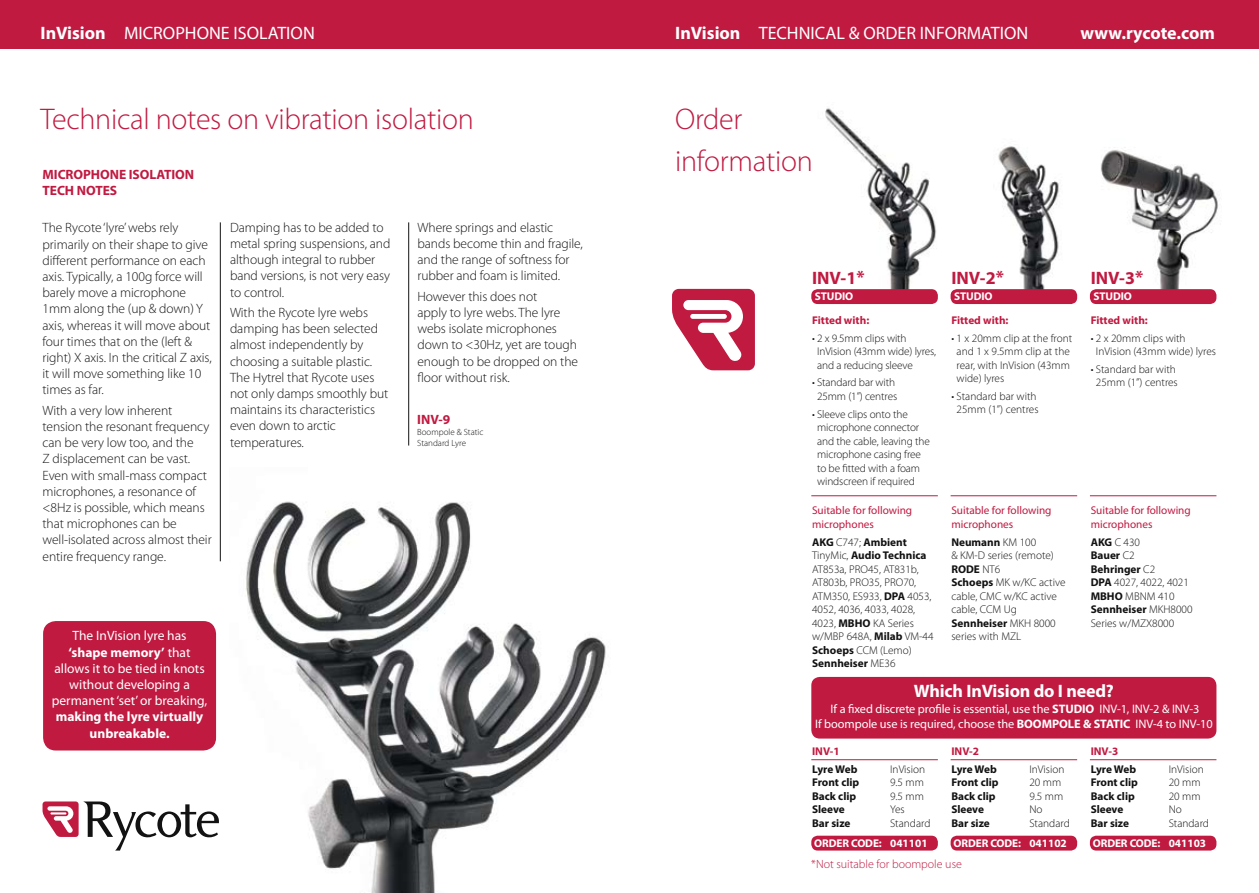
<style>
.page{position:relative;width:1259px;height:893px;background:#fff}
.page>*{position:absolute;margin:0;border:0;box-sizing:border-box;transform-origin:0 0}
.t1{font:300 30px/42px "Myriad Pro";letter-spacing:-.01em;color:#c01a41}
.t2{font:18px "Myriad Pro";color:#fff}
.t3{font:700 18px "Myriad Pro";letter-spacing:-.01em;color:#fff}
.t4{font:700 18px "Myriad Pro";color:#c01a41}
.t5{font:300 13.5px/16.2px "Myriad Pro";letter-spacing:-.005em;color:#121212}
.t6{font:13.5px/16.2px "Myriad Pro";color:#fff;text-align:center}
.t7{font:700 13.5px/16.2px "Myriad Pro";color:#fff;text-align:center}
.t8{font:700 13.5px/16.5px "Myriad Pro";letter-spacing:-.005em;color:#c01a41}
.t9{font:12.3px/14.7px "Myriad Pro";letter-spacing:-.005em;color:#fff;text-align:center}
.t10{font:300 12px "Myriad Pro";color:#c01a41}
.t11{font:300 11.25px/13.5px "Myriad Pro";color:#121212}
.t12{font:700 11.25px "Myriad Pro";color:#121212}
.t13{font:11.25px/13.5px "Myriad Pro";color:#c01a41}
.t14{font:700 11.25px "Myriad Pro";letter-spacing:-.01em;color:#fff}
.t15{font:700 11.25px "Myriad Pro";color:#c01a41}
.t16{font:300 9px/10.8px "Myriad Pro";color:#121212}
.s1{font-weight:700}
</style>
<div class="page">
<img style="left:245px;top:501px;width:361px;height:392px">
<div style="left:0;top:0;width:1259px;height:49px;background:#c01a41"></div>
<div style="left:811px;top:836px;width:127px;height:15px;background:#c01a41;border-radius:6px"></div>
<div style="left:950px;top:836px;width:127px;height:15px;background:#c01a41;border-radius:6px"></div>
<div style="left:1090px;top:836px;width:126px;height:15px;background:#c01a41;border-radius:6px"></div>
<img style="left:1091px;top:147px;width:127px;height:144px">
<img style="left:998px;top:146px;width:78px;height:145px">
<img style="left:825px;top:108px;width:112px;height:182px">
<hr style="left:811px;top:495px;width:127px;height:1px;background:#c01a41">
<hr style="left:950px;top:495px;width:127px;height:1px;background:#c01a41">
<hr style="left:1090px;top:495px;width:126px;height:1px;background:#c01a41">
<div style="left:811px;top:289px;width:127px;height:15px;background:#c01a41;border-radius:6px"></div>
<div style="left:950px;top:289px;width:127px;height:15px;background:#c01a41;border-radius:6px"></div>
<div style="left:1090px;top:289px;width:126px;height:15px;background:#c01a41;border-radius:6px"></div>
<hr style="left:811px;top:759px;width:127px;height:1px;background:#c01a41">
<hr style="left:950px;top:759px;width:127px;height:1px;background:#c01a41">
<hr style="left:1090px;top:759px;width:126px;height:1px;background:#c01a41">
<svg style="left:43px;top:801px;width:176px;height:50px"></svg>
<div style="left:43px;top:621px;width:173px;height:129px;background:#c01a41;border-radius:13px"></div>
<hr style="left:220px;top:222px;width:1px;height:339px;background:#121212">
<hr style="left:408px;top:222px;width:1px;height:224px;background:#121212">
<div style="left:811px;top:677px;width:405px;height:62px;background:#c01a41;border-radius:9px"></div>
<svg style="left:672px;top:289px;width:83px;height:81px"></svg>
<div style="left:690px;top:314px;width:37px;height:5px;background:#fff;border-radius:2px"></div>
<h2 class="t2" style="left:40px;top:21px;width:276px"><span class="s1">InVision</span> MICROPHONE ISOLATION</h2>
<h1 class="t1" style="left:40px;top:98px;width:435px">Technical notes on vibration isolation</h1>
<p class="t8" style="left:43px;top:166px;width:153px">MICROPHONE ISOLATION<br>TECH NOTES</p>
<p class="t5" style="left:43px;top:220px;width:171px">The Rycote ‘lyre’ webs rely primarily on their shape to give different performance on each axis. Typically, a 100g force will barely move a microphone<br>1mm along the (up &amp; down) Y axis, whereas it will move about four times that on the (left &amp; right) X axis. In the critical Z axis, it will move something like 10 times as far.</p>
<p class="t5" style="left:43px;top:402px;width:171px">With a very low inherent tension the resonant frequency can be very low too, and the<br>Z displacement can be vast.<br>Even with small-mass compact microphones, a resonance of &lt;8Hz is possible, which means that microphones can be well-isolated across almost their entire frequency range.</p>
<p class="t5" style="left:230px;top:219px;width:162px">Damping has to be added to metal spring suspensions, and although integral to rubber band versions, is not very easy to control.</p>
<p class="t5" style="left:230px;top:304px;width:160px">With the Rycote lyre webs damping has been selected almost independently by choosing a suitable plastic.<br>The Hytrel that Rycote uses not only damps smoothly but maintains its characteristics even down to arctic temperatures.</p>
<p class="t6" style="left:52px;top:627px;width:157px">The InVision lyre has <span class="s1">‘shape memory’</span> that allows it to be tied in knots without developing a permanent ‘set’ or breaking,</p>
<p class="t7" style="left:56px;top:708px;width:149px">making the lyre virtually unbreakable.</p>
<p class="t5" style="left:417px;top:219px;width:167px">Where springs and elastic bands become thin and fragile, and the range of softness for rubber and foam is limited.</p>
<p class="t5" style="left:417px;top:288px;width:162px">However this does not<br>apply to lyre webs. The lyre webs isolate microphones down to &lt;30Hz, yet are tough enough to be dropped on the floor without risk.</p>
<p class="t8" style="left:417px;top:411px;width:35px">INV-9</p>
<p class="t16" style="left:417px;top:427px;width:68px">Boompole &amp; Static<br>Standard Lyre</p>
<h2 class="t2" style="left:675px;top:21px;width:354px"><span class="s1">InVision</span> TECHNICAL &amp; ORDER INFORMATION</h2>
<h2 class="t3" style="left:1080px;top:21px;width:136px">www.rycote.com</h2>
<h1 class="t1" style="left:675px;top:98px;width:139px">Order information</h1>
<h2 class="t4" style="left:812px;top:266px;width:54px">INV-1*</h2>
<p class="t15" style="left:812px;top:313px;width:59px">Fitted with:</p>
<p class="t11" style="left:817px;top:331px;width:121px;text-indent:-5px">• 2 x 9.5mm clips with<br>InVision (43mm wide) lyres, and a reducing sleeve</p>
<p class="t11" style="left:812px;top:376px;width:87px;text-align:center">• Standard bar with<br>25mm (1”) centres</p>
<p class="t11" style="left:817px;top:407px;width:114px;text-indent:-5px">• Sleeve clips onto the microphone connector and the cable, leaving the microphone casing free to be fitted with a foam windscreen if required</p>
<p class="t13" style="left:812px;top:504px;width:102px">Suitable for following microphones</p>
<p class="t11" style="left:812px;top:535px;width:123px"><span class="s1">AKG</span> C747; <span class="s1">Ambient<br></span>TinyMic, <span class="s1">Audio Technica<br></span>AT853a, PRO45, AT831b,<br>AT803b, PRO35, PRO70,<br>ATM350, ES933, <span class="s1">DPA</span> 4053,<br>4052, 4036, 4033, 4028,<br>4023, <span class="s1">MBHO</span> KA Series w/MBP 648A, <span class="s1">Milab</span> VM-44<br><span class="s1">Schoeps</span> CCM (Lemo)<br><span class="s1">Sennheiser</span> ME36</p>
<h2 class="t4" style="left:951px;top:266px;width:54px">INV-2*</h2>
<p class="t15" style="left:951px;top:313px;width:59px">Fitted with:</p>
<p class="t11" style="left:956px;top:331px;width:117px;text-indent:-5px">• 1 x 20mm clip at the front and 1 x 9.5mm clip at the rear, with InVision (43mm wide) lyres</p>
<p class="t11" style="left:951px;top:389px;width:89px;text-align:center">• Standard bar with<br>25mm (1”) centres</p>
<h2 class="t4" style="left:1090px;top:266px;width:54px">INV-3*</h2>
<p class="t15" style="left:1090px;top:313px;width:59px">Fitted with:</p>
<p class="t11" style="left:1096px;top:331px;width:122px;text-indent:-5px">• 2 x 20mm clips with<br>InVision (43mm wide) lyres</p>
<p class="t11" style="left:1090px;top:362px;width:89px;text-align:center">• Standard bar with<br>25mm (1”) centres</p>
<p class="t14" style="left:815px;top:289px;width:40px">STUDIO</p>
<p class="t14" style="left:954px;top:289px;width:40px">STUDIO</p>
<p class="t14" style="left:1093px;top:289px;width:40px">STUDIO</p>
<p class="t13" style="left:951px;top:504px;width:102px">Suitable for following microphones</p>
<p class="t11" style="left:951px;top:535px;width:116px"><span class="s1">Neumann</span> KM 100<br>&amp; KM-D series (remote)<br><span class="s1">RODE</span> NT6<br><span class="s1">Schoeps</span> MK w/KC active cable, CMC w/KC active cable, CCM Ug<br><span class="s1">Sennheiser</span> MKH 8000 series with MZL</p>
<p class="t13" style="left:1090px;top:504px;width:102px">Suitable for following microphones</p>
<p class="t11" style="left:1090px;top:535px;width:103px"><span class="s1">AKG</span> C 430<br><span class="s1">Bauer</span> C2<br><span class="s1">Behringer</span> C2<br><span class="s1">DPA</span> 4027, 4022, 4021<br><span class="s1">MBHO</span> MBNM 410<br><span class="s1">Sennheiser</span> MKH8000<br>Series w/MZX8000</p>
<h2 class="t3" style="left:914px;top:679px;width:202px">Which InVision do I need?</h2>
<p class="t9" style="left:815px;top:702px;width:399px">If a fixed discrete profile is essential, use the <span class="s1">STUDIO</span> INV-1, INV-2 &amp; INV-3<br>If boompole use is required, choose the <span class="s1">BOOMPOLE &amp; STATIC</span> INV-4 to INV-10</p>
<p class="t15" style="left:812px;top:744px;width:29px">INV-1</p>
<p class="t12" style="left:812px;top:762px;width:47px">Lyre Web</p>
<p class="t11" style="left:890px;top:762px;width:37px">InVision</p>
<p class="t12" style="left:812px;top:775px;width:49px">Front clip</p>
<p class="t11" style="left:890px;top:776px;width:35px">9.5 mm</p>
<p class="t12" style="left:812px;top:789px;width:46px">Back clip</p>
<p class="t11" style="left:890px;top:789px;width:35px">9.5 mm</p>
<p class="t12" style="left:812px;top:802px;width:34px">Sleeve</p>
<p class="t11" style="left:890px;top:803px;width:16px">Yes</p>
<p class="t12" style="left:812px;top:816px;width:40px">Bar size</p>
<p class="t11" style="left:890px;top:816px;width:42px">Standard</p>
<p class="t14" style="left:814px;top:836px;width:115px">ORDER CODE: 041101</p>
<p class="t15" style="left:951px;top:744px;width:29px">INV-2</p>
<p class="t12" style="left:951px;top:762px;width:47px">Lyre Web</p>
<p class="t11" style="left:1029px;top:762px;width:37px">InVision</p>
<p class="t12" style="left:951px;top:775px;width:49px">Front clip</p>
<p class="t11" style="left:1029px;top:776px;width:33px">20 mm</p>
<p class="t12" style="left:951px;top:789px;width:46px">Back clip</p>
<p class="t11" style="left:1029px;top:789px;width:35px">9.5 mm</p>
<p class="t12" style="left:951px;top:802px;width:34px">Sleeve</p>
<p class="t11" style="left:1029px;top:803px;width:15px">No</p>
<p class="t12" style="left:951px;top:816px;width:40px">Bar size</p>
<p class="t11" style="left:1029px;top:816px;width:42px">Standard</p>
<p class="t14" style="left:953px;top:836px;width:115px">ORDER CODE: 041102</p>
<p class="t10" style="left:811px;top:857px;width:152px">*Not suitable for boompole use</p>
<p class="t15" style="left:1090px;top:744px;width:29px">INV-3</p>
<p class="t12" style="left:1090px;top:762px;width:47px">Lyre Web</p>
<p class="t11" style="left:1168px;top:762px;width:37px">InVision</p>
<p class="t12" style="left:1090px;top:775px;width:49px">Front clip</p>
<p class="t11" style="left:1168px;top:776px;width:33px">20 mm</p>
<p class="t12" style="left:1090px;top:789px;width:46px">Back clip</p>
<p class="t11" style="left:1168px;top:789px;width:33px">20 mm</p>
<p class="t12" style="left:1090px;top:802px;width:34px">Sleeve</p>
<p class="t11" style="left:1168px;top:803px;width:15px">No</p>
<p class="t12" style="left:1090px;top:816px;width:40px">Bar size</p>
<p class="t11" style="left:1168px;top:816px;width:42px">Standard</p>
<p class="t14" style="left:1092px;top:836px;width:115px">ORDER CODE: 041103</p>
</div>
